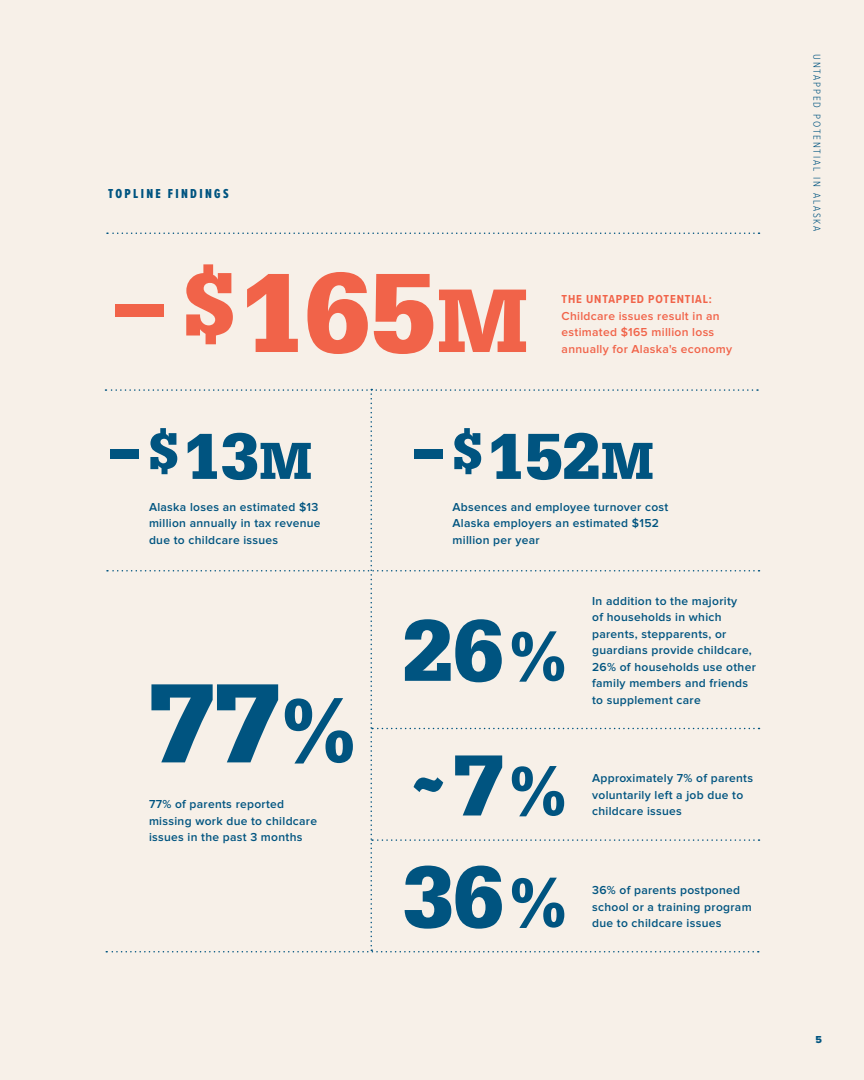
<style>
.page{position:relative;width:864px;height:1080px;background:#f7f0e8}
.page>*{position:absolute;margin:0;border:0;box-sizing:border-box;transform-origin:0 0}
.t1{font:700 117px "Serifa";color:#f16349}
.t2{font:700 117px "Serifa";color:#005480}
.t3{font:700 90px "Serifa";color:#005480}
.t4{font:700 67.5px "Serifa";color:#005480}
.t5{font:700 54px "Serifa";color:#005480}
.t6{font:13.5px "Proxima Nova Ex Cn Extrabld";letter-spacing:.175em;color:#005480}
.t7{font:600 12px/16.5px "Proxima Nova";letter-spacing:.025em;color:#005480}
.t8{font:600 12px/16.5px "Proxima Nova";letter-spacing:.025em;color:#f16349}
.t9{font:700 12px "Proxima Nova Cond";letter-spacing:.07em;color:#f16349}
.t10{font:300 10.5px "Proxima Nova Cond";letter-spacing:.175em;color:#005480}
.t11{font:10.5px "Proxima Nova Extrabld";color:#005480}
.s1{font-size:93.6px}
.s2{font-size:67.5px}
.s3{font-size:54px}
.s4{font-size:72px}
</style>
<div class="page">
<svg style="left:107px;top:232px;width:653px;height:2px"></svg>
<div style="left:115px;top:304px;width:49px;height:13px;background:#f16349"></div>
<svg style="left:105px;top:389px;width:655px;height:563px"></svg>
<p class="t6" style="left:108px;top:184px;width:122px">TOPLINE FINDINGS</p>
<h1 class="t1" style="left:183px;top:243px;width:348px"><span class="s1">$</span>165<span class="s1">M</span></h1>
<p class="t9" style="left:562px;top:291px;width:152px">THE UNTAPPED POTENTIAL:</p>
<p class="t8" style="left:562px;top:308px;width:172px">Childcare issues result in an estimated $165 million loss annually for Alaska's economy</p>
<h3 class="t5" style="left:149px;top:424px;width:166px">$<span class="s2">13</span>M</h3>
<p class="t7" style="left:149px;top:499px;width:173px">Alaska loses an estimated $13 million annually in tax revenue due to childcare issues</p>
<h1 class="t2" style="left:149px;top:654px;width:216px">77<span class="s1">%</span></h1>
<p class="t7" style="left:149px;top:796px;width:170px">77% of parents reported missing work due to childcare issues in the past 3 months</p>
<h3 class="t4" style="left:453px;top:416px;width:203px"><span class="s3">$</span>152<span class="s3">M</span></h3>
<p class="t7" style="left:453px;top:499px;width:217px">Absences and employee turnover cost<br>Alaska employers an estimated $152 million per year</p>
<h2 class="t3" style="left:403px;top:597px;width:171px">26<span class="s4">%</span></h2>
<h2 class="t3" style="left:453px;top:732px;width:121px">7<span class="s4">%</span></h2>
<h2 class="t3" style="left:403px;top:844px;width:171px">36<span class="s4">%</span></h2>
<p class="t7" style="left:592px;top:593px;width:165px">In addition to the majority<br>of households in which parents, stepparents, or guardians provide childcare,<br>26% of households use other family members and friends to supplement care</p>
<p class="t7" style="left:592px;top:771px;width:162px">Approximately 7% of parents voluntarily left a job due to</p>
<p class="t7" style="left:592px;top:804px;width:91px">childcare issues</p>
<p class="t7" style="left:592px;top:882px;width:161px">36% of parents postponed school or a training program due to childcare issues</p>
<p class="t10" style="left:822px;top:54px;width:179px;rotate:90deg">UNTAPPED POTENTIAL IN ALASKA</p>
<p class="t11" style="left:815px;top:1035px;width:8px">5</p>
</div>
